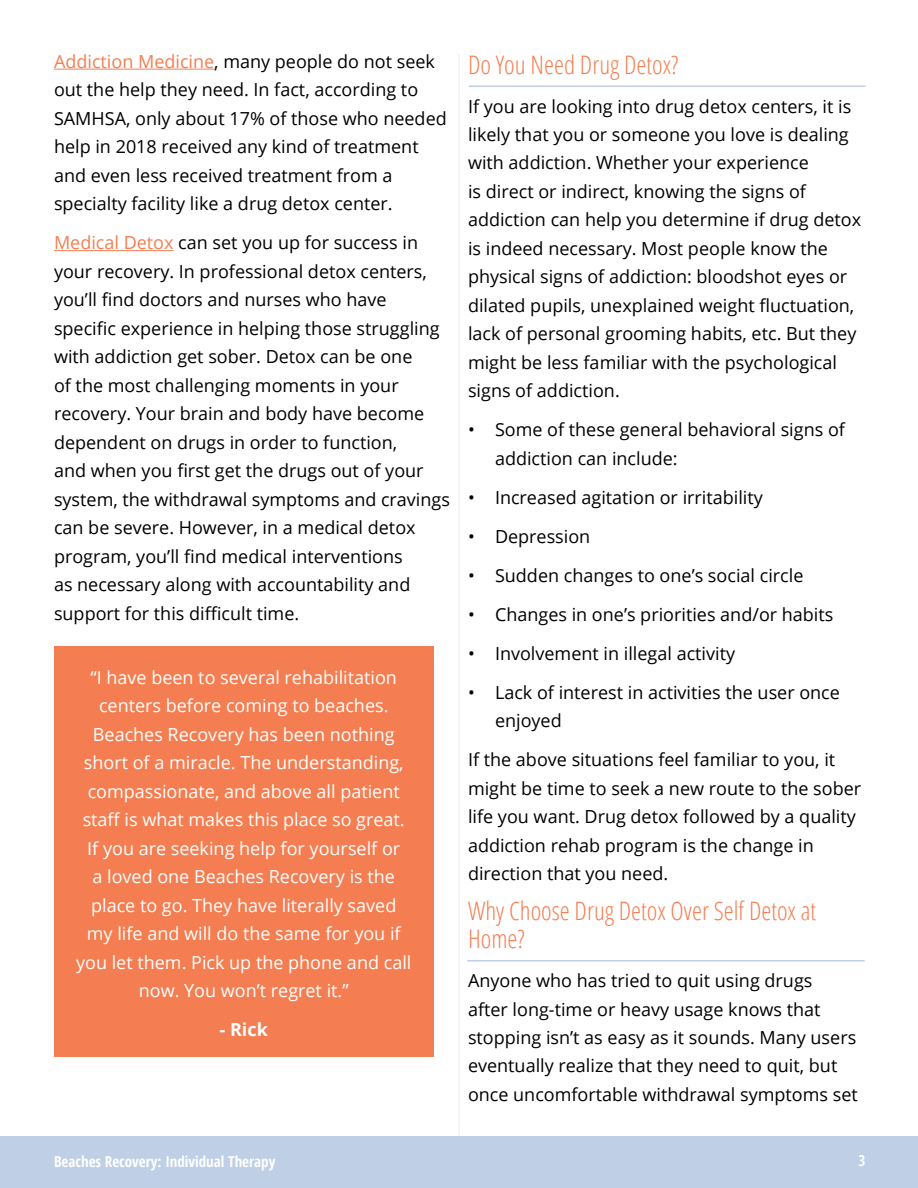
<style>
.page{position:relative;width:918px;height:1188px;background:#fff}
.page>*{position:absolute;margin:0;border:0;box-sizing:border-box;transform-origin:0 0}
.t1{font:300 condensed 25.5px/28.5px "Open Sans";color:#f47e51}
.t2{font:18px/28.5px "Open Sans";color:#000}
.t3{font:18px/28.5px "Open Sans";color:#fff;text-align:center}
.t4{font:700 18px "Open Sans";color:#fff}
.t5{font:700 15px "Open Sans Condensed";color:#fff}
.s1{color:#f47e51}
</style>
<div class="page">
<div style="left:0;top:1136px;width:918px;height:52px;background:#becfe6"></div>
<hr style="left:458px;top:54px;width:2px;height:1082px;background:#000">
<hr style="left:54px;top:69px;width:160px;height:1px;background:#f47e51">
<hr style="left:54px;top:250px;width:120px;height:1px;background:#f47e51">
<hr style="left:467px;top:960px;width:398px;height:2px;background:#becfe6">
<div style="left:54px;top:646px;width:380px;height:412px;background:#f47e51"></div>
<hr style="left:469px;top:86px;width:397px;height:1px;background:#becfe6">
<p class="t2" style="left:54px;top:47px;width:394px"><span class="s1">Addiction Medicine</span>, many people do not seek out the help they need. In fact, according to SAMHSA, only about 17% of those who needed help in 2018 received any kind of treatment and even less received treatment from a specialty facility like a drug detox center.</p>
<p class="t2" style="left:54px;top:228px;width:398px"><span class="s1">Medical Detox</span> can set you up for success in your recovery. In professional detox centers, you’ll find doctors and nurses who have specific experience in helping those struggling with addiction get sober. Detox can be one<br>of the most challenging moments in your recovery. Your brain and body have become dependent on drugs in order to function,<br>and when you first get the drugs out of your system, the withdrawal symptoms and cravings can be severe. However, in a medical detox program, you’ll find medical interventions<br>as necessary along with accountability and support for this difficult time.</p>
<p class="t3" style="left:76px;top:663px;width:337px">“I have been to several rehabilitation centers before coming to beaches.<br>Beaches Recovery has been nothing short of a miracle. The understanding, compassionate, and above all patient staff is what makes this place so great.<br>If you are seeking help for yourself or<br>a loved one Beaches Recovery is the place to go. They have literally saved my life and will do the same for you if you let them. Pick up the phone and call now. You won’t regret it.”</p>
<p class="t4" style="left:220px;top:1017px;width:50px">- Rick</p>
<h1 class="t1" style="left:468px;top:49px;width:212px">Do You Need Drug Detox?</h1>
<p class="t2" style="left:468px;top:91px;width:395px">If you are looking into drug detox centers, it is likely that you or someone you love is dealing with addiction. Whether your experience<br>is direct or indirect, knowing the signs of addiction can help you determine if drug detox is indeed necessary. Most people know the physical signs of addiction: bloodshot eyes or dilated pupils, unexplained weight fluctuation, lack of personal grooming habits, etc. But they might be less familiar with the psychological signs of addiction.</p>
<p class="t2" style="left:495px;top:415px;width:352px;text-indent:-27px">• Some of these general behavioral signs of addiction can include:</p>
<p class="t2" style="left:468px;top:483px;width:296px">• Increased agitation or irritability</p>
<p class="t2" style="left:468px;top:522px;width:124px">• Depression</p>
<p class="t2" style="left:468px;top:561px;width:337px">• Sudden changes to one’s social circle</p>
<p class="t2" style="left:468px;top:600px;width:367px">• Changes in one’s priorities and/or habits</p>
<p class="t2" style="left:468px;top:639px;width:269px">• Involvement in illegal activity</p>
<p class="t2" style="left:495px;top:678px;width:346px;text-indent:-27px">• Lack of interest in activities the user once enjoyed</p>
<p class="t2" style="left:468px;top:745px;width:395px">If the above situations feel familiar to you, it might be time to seek a new route to the sober life you want. Drug detox followed by a quality addiction rehab program is the change in direction that you need.</p>
<h1 class="t1" style="left:468px;top:895px;width:350px">Why Choose Drug Detox Over Self Detox at<br>Home?</h1>
<p class="t2" style="left:468px;top:966px;width:391px">Anyone who has tried to quit using drugs<br>after long-time or heavy usage knows that stopping isn’t as easy as it sounds. Many users eventually realize that they need to quit, but once uncomfortable withdrawal symptoms set</p>
<p class="t5" style="left:54px;top:1152px;width:223px">Beaches Recovery: Individual Therapy</p>
<p class="t5" style="left:859px;top:1150px;width:8px">3</p>
</div>
